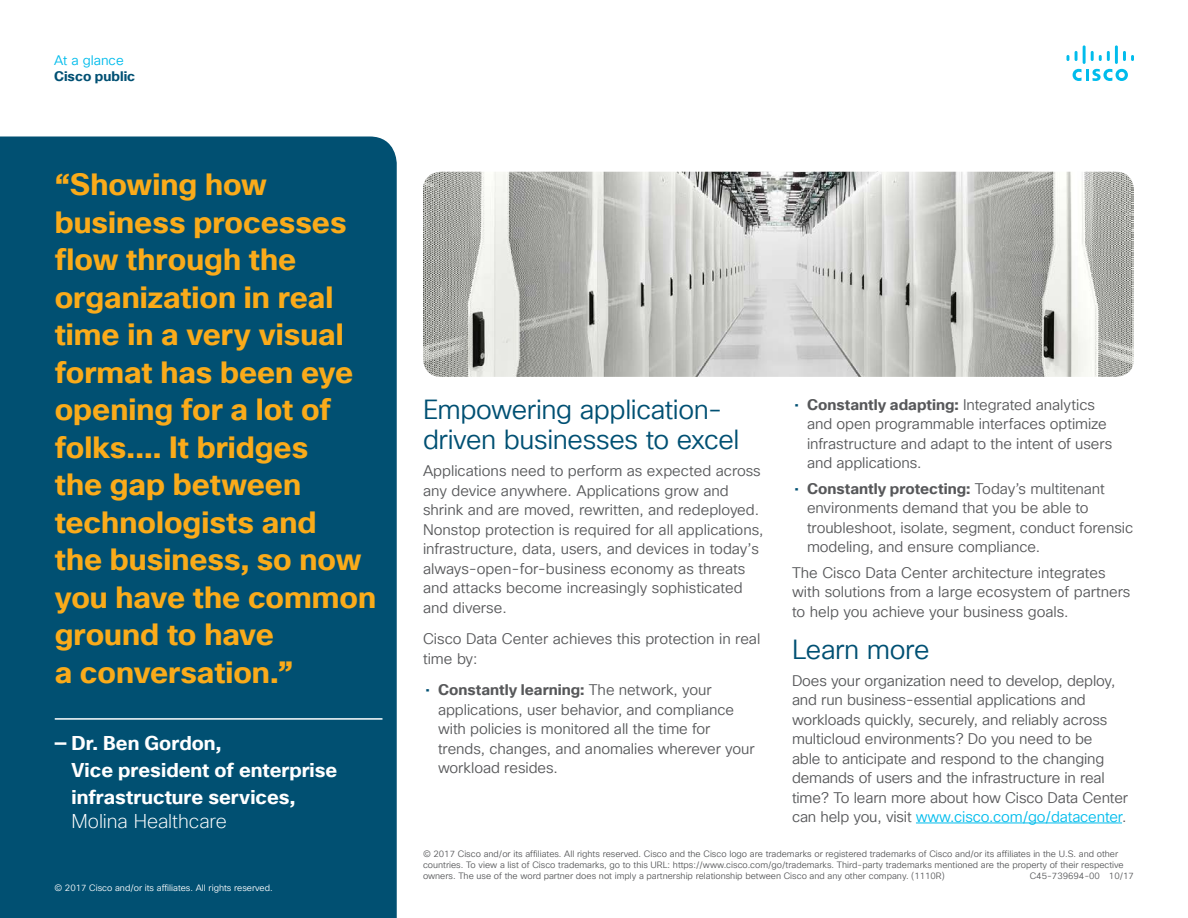
<style>
.page{position:relative;width:1188px;height:918px;background:#fff}
.page>*{position:absolute;margin:0;border:0;box-sizing:border-box;transform-origin:0 0}
.Pull_Quote_Body{font:700 30px/37.5px "Cisco Sans TT";color:#faab1a}
.Subhead2_Indigo{font:27px/30px "Cisco Sans TT Light";letter-spacing:-.015em;color:#005073}
.Pull_Quote_Author_Na{font:700 19.5px/27px "Cisco Sans TT";letter-spacing:.005em;color:#fff}
.Pull_Quote_Author_Na-2{font:200 19.5px "Cisco Sans TT";letter-spacing:-.005em;color:#fff}
.Body{font:15px/19.5px "Cisco Sans TT Light";letter-spacing:-.005em;color:#57585a}
.t1{font:700 13.5px "Cisco Sans TT";color:#005073}
.t2{font:13.5px "Cisco Sans TT Light";color:#01bcec}
.Footer_white{font:9px/11.2px "Cisco Sans TT Light";color:#57585a}
.Footer_white-2{font:9px "Cisco Sans TT Light";color:#fff}
.s1{font-family:"Cisco Sans TT";color:#005073}
.s2{font-family:"Cisco Sans TT";font-weight:700}
.s3{color:#01bcec}
</style>
<div class="page">
<svg style="left:1073px;top:69px;width:55px;height:12px"></svg>
<svg style="left:1067px;top:55px;width:2px;height:6px"></svg>
<svg style="left:1075px;top:51px;width:3px;height:10px"></svg>
<hr style="left:1083px;top:45px;width:3px;height:19px;background:#01bcec">
<svg style="left:1091px;top:51px;width:19px;height:10px"></svg>
<hr style="left:1115px;top:45px;width:3px;height:19px;background:#01bcec">
<svg style="left:1123px;top:51px;width:11px;height:10px"></svg>
<div style="left:0;top:136px;width:397px;height:782px;background:#015072"></div>
<hr style="left:916px;top:823px;width:206px;height:1px;background:#01bcec">
<hr style="left:55px;top:718px;width:327px;height:2px;background:#fff">
<img style="left:423px;top:172px;width:711px;height:205px">
<p class="t2" style="left:54px;top:51px;width:71px">At a glance</p>
<p class="t1" style="left:54px;top:67px;width:83px">Cisco public</p>
<p class="Pull_Quote_Body" style="left:55px;top:167px;width:323px">“Showing how business processes flow through the organization in real time in a very visual format has been eye opening for a lot of folks.… It bridges<br>the gap between technologists and<br>the business, so now you have the common ground to have<br>a conversation.”</p>
<p class="Pull_Quote_Author_Na" style="left:72px;top:730px;width:267px;text-indent:-17px">— Dr. Ben Gordon,<br>Vice president of enterprise infrastructure services,</p>
<p class="Pull_Quote_Author_Na-2" style="left:72px;top:808px;width:157px">Molina Healthcare</p>
<p class="Footer_white-2" style="left:54px;top:882px;width:220px">© 2017 Cisco and/or its affiliates. All rights reserved.</p>
<p class="Subhead2_Indigo" style="left:423px;top:396px;width:318px">Empowering application&shy;driven businesses to excel</p>
<p class="Body" style="left:423px;top:462px;width:342px">Applications need to perform as expected across any device anywhere. Applications grow and shrink and are moved, rewritten, and redeployed.<br>Nonstop protection is required for all applications, infrastructure, data, users, and devices in today’s always-open-for-business economy as threats and attacks become increasingly sophisticated and diverse.</p>
<p class="Body" style="left:423px;top:630px;width:339px">Cisco Data Center achieves this protection in real time by:</p>
<p class="Body" style="left:438px;top:681px;width:318px;text-indent:-13px"><span class="s1">•</span> <span class="s2">Constantly learning:</span> The network, your applications, user behavior, and compliance with policies is monitored all the time for trends, changes, and anomalies wherever your workload resides.</p>
<p class="Body" style="left:807px;top:395px;width:307px;text-indent:-13px"><span class="s1">•</span> <span class="s2">Constantly adapting:</span> Integrated analytics and open programmable interfaces optimize infrastructure and adapt to the intent of users and applications.</p>
<p class="Body" style="left:807px;top:479px;width:328px;text-indent:-13px"><span class="s1">•</span> <span class="s2">Constantly protecting:</span> Today’s multitenant environments demand that you be able to troubleshoot, isolate, segment, conduct forensic modeling, and ensure compliance.</p>
<p class="Body" style="left:792px;top:563px;width:340px">The Cisco Data Center architecture integrates with solutions from a large ecosystem of partners to help you achieve your business goals.</p>
<p class="Subhead2_Indigo" style="left:792px;top:635px;width:139px">Learn more</p>
<p class="Body" style="left:792px;top:671px;width:338px">Does your organization need to develop, deploy, and run business-essential applications and workloads quickly, securely, and reliably across multicloud environments? Do you need to be<br>able to anticipate and respond to the changing demands of users and the infrastructure in real time? To learn more about how Cisco Data Center can help you, visit <span class="s3">www.cisco.com/go/datacenter</span>.</p>
<p class="Footer_white" style="left:423px;top:848px;width:702px">© 2017 Cisco and/or its affiliates. All rights reserved. Cisco and the Cisco logo are trademarks or registered trademarks of Cisco and/or its affiliates in the U.S. and other countries. To view a list of Cisco trademarks, go to this URL: https://www.cisco.com/go/trademarks. Third-party trademarks mentioned are the property of their respective owners. The use of the word partner does not imply a partnership relationship between Cisco and any other company. (1110R)</p>
<p class="Footer_white" style="left:1030px;top:871px;width:106px">C45-739694-00 10/17</p>
</div>
